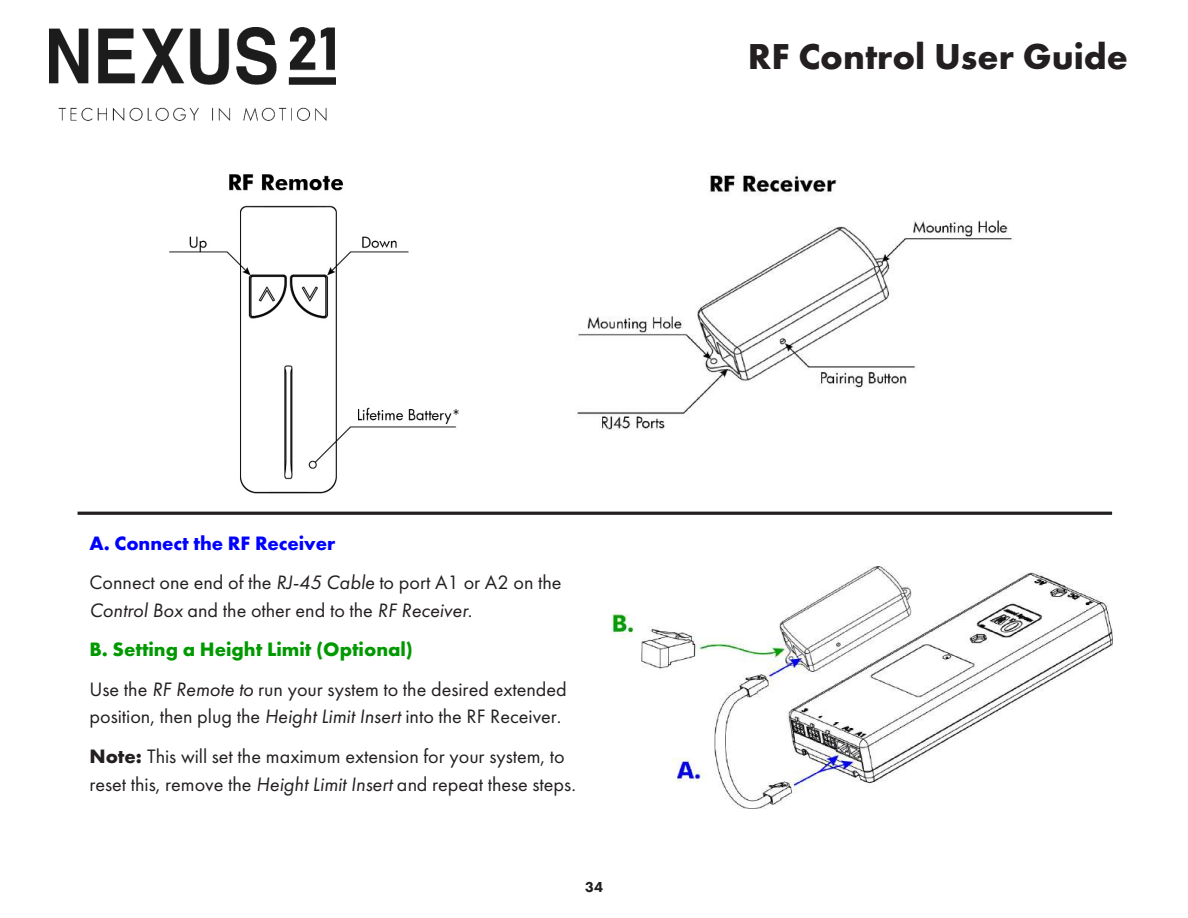
<style>
.page{position:relative;width:1188px;height:918px;background:#fff}
.page>*{position:absolute;margin:0;border:0;box-sizing:border-box;transform-origin:0 0}
.t1{font:700 37.35px "Futura PT";color:#231f20}
.t2{font:20.1px/39.3px "Futura PT";color:#231f20}
.t3{font:800 15px "Futura PT";color:#231f20}
.s1{font-weight:700;color:#00f}
.s2{font-style:italic}
.s3{font-weight:700;color:#090}
.s4{font-weight:700}
</style>
<div class="page">
<img style="left:49px;top:27px;width:287px;height:93px">
<img style="left:169px;top:174px;width:299px;height:338px">
<img style="left:558px;top:174px;width:464px;height:338px">
<img style="left:611px;top:566px;width:502px;height:243px">
<hr style="left:78px;top:512px;width:1034px;height:3px;background:#231f20">
<h1 class="t1" style="left:748px;top:33px;width:382px">RF Control User Guide</h1>
<p class="t2" style="left:89px;top:523px;width:474px"><span class="s1">A. Connect the RF Receiver<br></span>Connect one end of the <span class="s2">RJ-45 Cable</span> to port A1 or A2 on the</p>
<p class="t2" style="left:89px;top:591px;width:479px"><span class="s2">Control Box</span> and the other end to the <span class="s2">RF Receiver</span>.<br><span class="s3">B. Setting a Height Limit (Optional)<br></span>Use the <span class="s2">RF Remote to</span> run your system to the desired extended</p>
<p class="t2" style="left:89px;top:697px;width:477px">position, then plug the <span class="s2">Height Limit Insert</span> into the RF Receiver.<br><span class="s4">Note:</span> This will set the maximum extension for your system, to</p>
<p class="t2" style="left:89px;top:764px;width:488px">reset this, remove the <span class="s2">Height Limit Insert</span> and repeat these steps.</p>
<p class="t3" style="left:585px;top:878px;width:19px">34</p>
</div>
